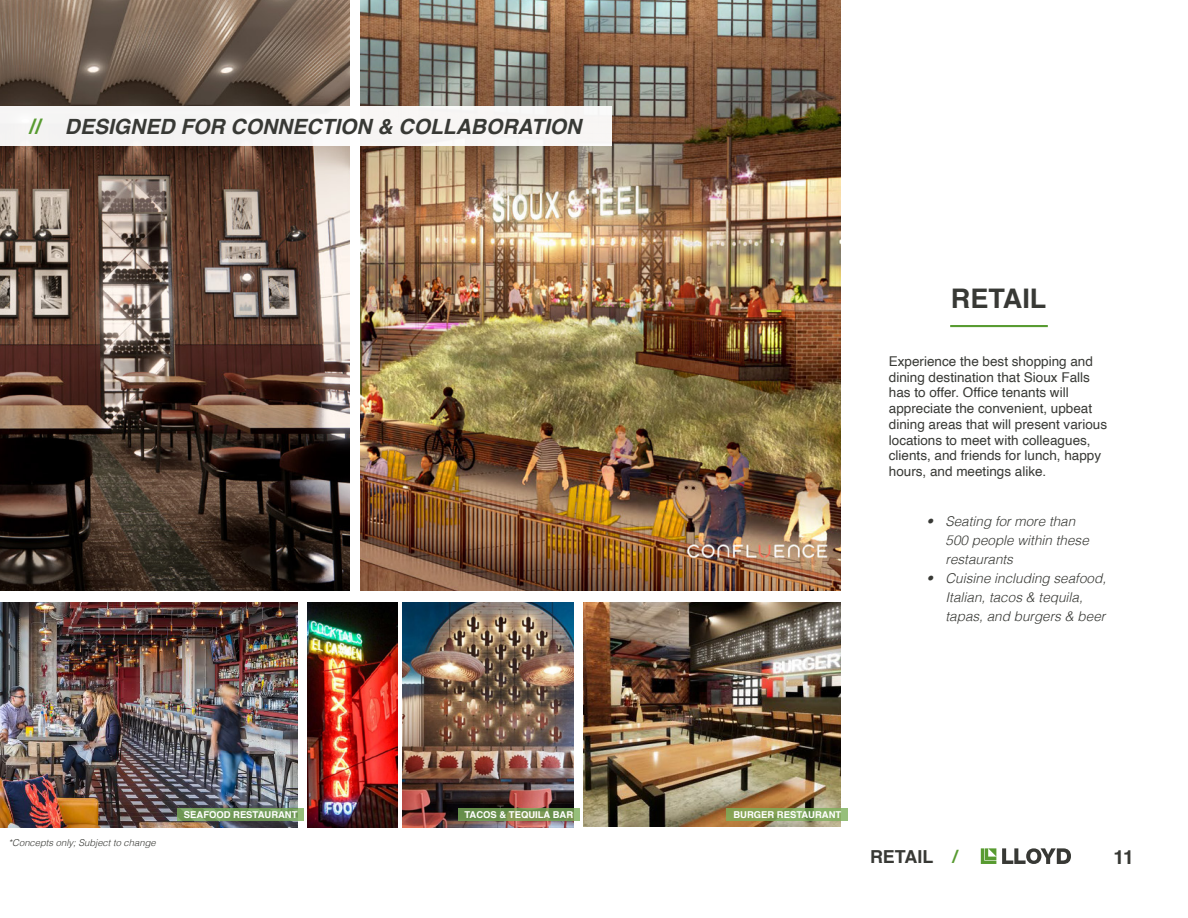
<style>
.page{position:relative;width:1188px;height:918px;background:#fff}
.page>*{position:absolute;margin:0;border:0;box-sizing:border-box;transform-origin:0 0}
.t1{font:700 27px "Helvetica";color:#383935}
.t2{font:italic 700 21px "Helvetica";color:#383935}
.t3{font:700 19.5px "Helvetica";color:#383935}
.t4{font:700 17.85px "Helvetica";color:#383935}
.t5{font:13.5px/15.8px "Helvetica";color:#383935}
.t6{font:italic 300 13.5px/18.9px "Helvetica";color:#383935}
.t7{font:700 9.45px "Helvetica";color:#fff}
.t8{font:italic 300 9.45px "Helvetica";color:#383935}
.s1{font-style:normal;color:#589b31}
.s2{font-size:18px;color:#589b31}
</style>
<div class="page">
<img style="left:361px;top:0;width:479px;height:591px">
<hr style="left:950px;top:325px;width:98px;height:2px;background:#589b31">
<img style="left:0;top:603px;width:297px;height:224px">
<img style="left:403px;top:603px;width:170px;height:224px">
<img style="left:308px;top:603px;width:89px;height:224px">
<img style="left:584px;top:603px;width:256px;height:224px">
<img style="left:0;top:0;width:350px;height:591px">
<svg style="left:458px;top:808px;width:122px;height:13px;background:#729451"></svg>
<svg style="left:727px;top:808px;width:121px;height:13px;background:#85a75c"></svg>
<div style="left:0;top:106px;width:611px;height:39px;background:#f6f5f4"></div>
<svg style="left:178px;top:808px;width:126px;height:13px;background:#759e5d"></svg>
<svg style="left:981px;top:848px;width:15px;height:16px"></svg>
<svg style="left:1002px;top:848px;width:69px;height:16px"></svg>
<p class="t2" style="left:30px;top:113px;width:553px"><span class="s1">//</span> DESIGNED FOR CONNECTION &amp; COLLABORATION</p>
<p class="t8" style="left:9px;top:834px;width:149px">*Concepts only; Subject to change</p>
<p class="t7" style="left:184px;top:807px;width:115px">SEAFOOD RESTAURANT</p>
<p class="t7" style="left:465px;top:807px;width:110px">TACOS &amp; TEQUILA BAR</p>
<p class="t1" style="left:951px;top:276px;width:97px">RETAIL</p>
<p class="t5" style="left:889px;top:354px;width:220px">Experience the best shopping and dining destination that Sioux Falls has to offer. Office tenants will appreciate the convenient, upbeat dining areas that will present various locations to meet with colleagues, clients, and friends for lunch, happy hours, and meetings alike.</p>
<p class="t6" style="left:946px;top:511px;width:145px;text-indent:-19px">• Seating for more than<br>500 people within these restaurants</p>
<p class="t6" style="left:946px;top:568px;width:162px;text-indent:-19px">• Cuisine including seafood,<br>Italian, tacos &amp; tequila, tapas, and burgers &amp; beer</p>
<p class="t7" style="left:733px;top:807px;width:109px">BURGER RESTAURANT</p>
<p class="t4" style="left:870px;top:842px;width:89px">RETAIL <span class="s2">/</span></p>
<p class="t3" style="left:1113px;top:841px;width:22px">11</p>
</div>
